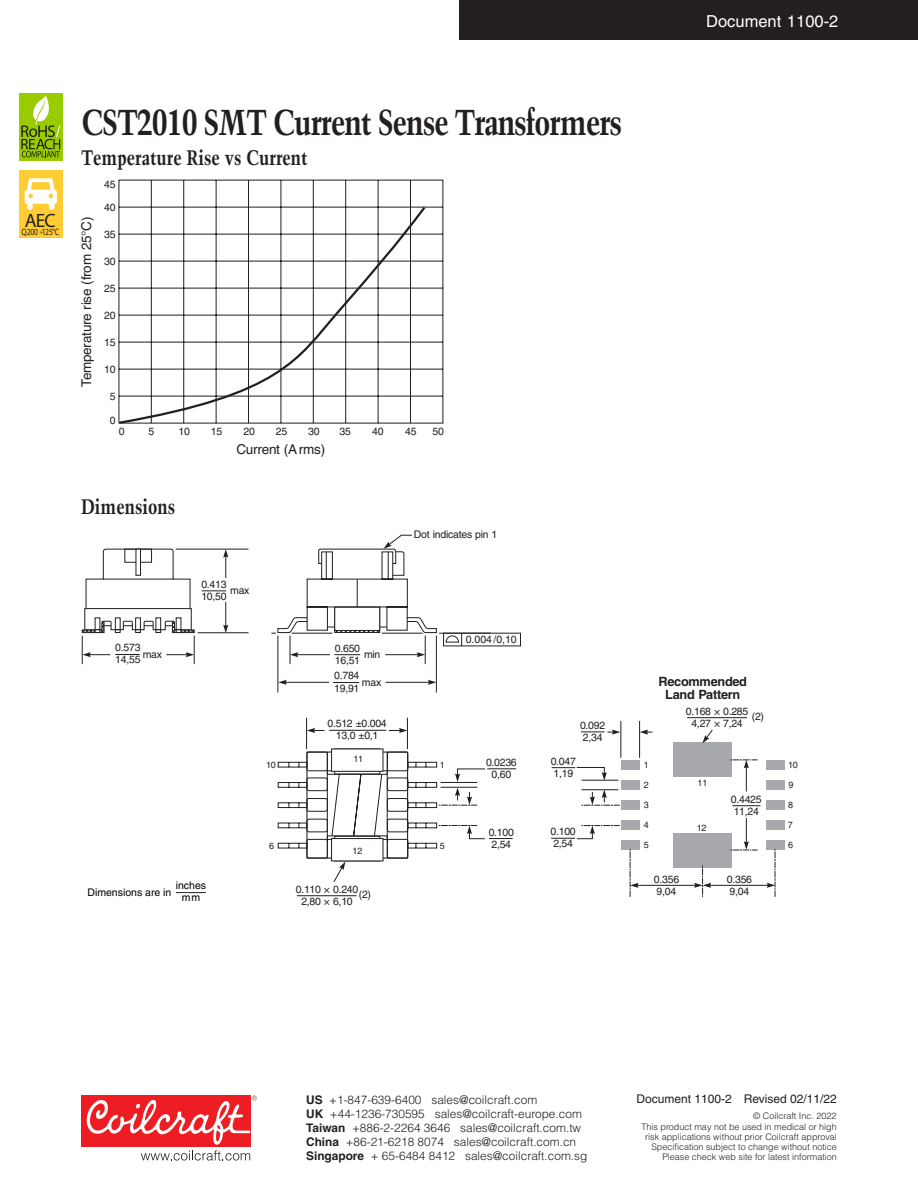
<style>
.page{position:relative;width:918px;height:1188px;background:#fff}
.page>*{position:absolute;margin:0;border:0;box-sizing:border-box;transform-origin:0 0}
.t1{font:700 condensed 36px "Trump Mediaeval";letter-spacing:-.03em;color:#231f20}
.t2{font:700 condensed 21px "Trump Mediaeval";color:#231f20}
.t3{font:19.35px "Myriad Pro";color:#231f20}
.t4{font:16.5px "Helvetica";color:#fff}
.t5{font:13.5px "Helvetica";letter-spacing:-.015em;color:#231f20}
.t6{font:700 12.75px/12.9px "Helvetica";letter-spacing:-.02em;color:#231f20;text-align:center}
.t7{font:12px "Helvetica";color:#231f20}
.t8{font:300 11.85px/14.1px "Helvetica";color:#231f20}
.t9{font:10.5px/12.1px "Helvetica";letter-spacing:-.02em;color:#231f20}
.t10{font:10.5px/12px "Helvetica";color:#000;text-align:center}
.t11{font:9.3px "Myriad Pro";letter-spacing:-.015em;color:#231f20;scale:.81 1}
.t12{font:300 9px/9.9px "Helvetica";color:#231f20;text-align:right}
.t13{font:9px "Helvetica";letter-spacing:-.02em;color:#231f20}
.s1{font-size:6.6px}
.s2{font-weight:700}
</style>
<div class="page">
<div style="left:459px;top:0;width:459px;height:40px;background:#231f20"></div>
<div style="left:81px;top:1096px;width:169px;height:51px;background:#ee1d23"></div>
<svg style="left:86px;top:1096px;width:171px;height:65px"></svg>
<div style="left:19px;top:171px;width:44px;height:67px;background:#fc3"></div>
<svg style="left:25px;top:178px;width:32px;height:32px"></svg>
<div style="left:19px;top:93px;width:44px;height:67px;background:#9c0"></div>
<svg style="left:21px;top:95px;width:39px;height:62px"></svg>
<div style="left:621px;top:760px;width:19px;height:10px;background:#a8a9ad"></div>
<div style="left:621px;top:780px;width:19px;height:10px;background:#a8a9ad"></div>
<div style="left:621px;top:800px;width:19px;height:10px;background:#a8a9ad"></div>
<div style="left:621px;top:841px;width:19px;height:9px;background:#a8a9ad"></div>
<div style="left:621px;top:820px;width:19px;height:10px;background:#a8a9ad"></div>
<div style="left:766px;top:760px;width:18px;height:10px;background:#a8a9ad"></div>
<div style="left:766px;top:780px;width:18px;height:10px;background:#a8a9ad"></div>
<div style="left:766px;top:800px;width:18px;height:10px;background:#a8a9ad"></div>
<div style="left:766px;top:841px;width:18px;height:9px;background:#a8a9ad"></div>
<div style="left:766px;top:820px;width:18px;height:10px;background:#a8a9ad"></div>
<div style="left:674px;top:743px;width:58px;height:34px;background:#a8a9ad"></div>
<div style="left:674px;top:833px;width:58px;height:34px;background:#a8a9ad"></div>
<div style="left:331px;top:748px;width:52px;height:24px;background:#fff;border:1px solid #231f20"></div>
<svg style="left:732px;top:805px;width:28px;height:1px"></svg>
<hr style="left:297px;top:895px;width:60px;height:1px;background:#231f20">
<hr style="left:687px;top:717px;width:60px;height:1px;background:#231f20">
<svg style="left:202px;top:590px;width:24px;height:1px"></svg>
<svg style="left:333px;top:682px;width:26px;height:1px"></svg>
<hr style="left:329px;top:730px;width:57px;height:1px;background:#231f20">
<svg style="left:446px;top:634px;width:16px;height:12px"></svg>
<hr style="left:407px;top:718px;width:1px;height:31px;background:#231f20">
<hr style="left:306px;top:718px;width:1px;height:31px;background:#231f20">
<hr style="left:278px;top:636px;width:1px;height:57px;background:#231f20">
<hr style="left:198px;top:632px;width:51px;height:1px;background:#231f20">
<hr style="left:582px;top:780px;width:36px;height:1px;background:#231f20">
<hr style="left:639px;top:721px;width:1px;height:37px;background:#231f20">
<hr style="left:620px;top:721px;width:1px;height:37px;background:#231f20">
<hr style="left:439px;top:633px;width:52px;height:1px;background:#231f20">
<hr style="left:176px;top:549px;width:73px;height:1px;background:#231f20">
<hr style="left:436px;top:636px;width:1px;height:57px;background:#231f20">
<svg style="left:389px;top:728px;width:18px;height:5px"></svg>
<svg style="left:223px;top:549px;width:5px;height:29px"></svg>
<svg style="left:702px;top:729px;width:11px;height:14px"></svg>
<svg style="left:223px;top:602px;width:5px;height:31px"></svg>
<svg style="left:552px;top:767px;width:55px;height:14px"></svg>
<svg style="left:551px;top:825px;width:69px;height:14px"></svg>
<svg style="left:581px;top:730px;width:39px;height:5px"></svg>
<svg style="left:277px;top:751px;width:239px;height:131px"></svg>
<svg style="left:582px;top:789px;width:38px;height:17px"></svg>
<svg style="left:640px;top:730px;width:13px;height:5px"></svg>
<hr style="left:635px;top:885px;width:62px;height:1px;background:#231f20">
<svg style="left:630px;top:849px;width:9px;height:48px"></svg>
<hr style="left:708px;top:885px;width:62px;height:1px;background:#231f20">
<svg style="left:767px;top:849px;width:9px;height:48px"></svg>
<svg style="left:694px;top:865px;width:17px;height:32px"></svg>
<hr style="left:386px;top:682px;width:45px;height:1px;background:#231f20">
<svg style="left:428px;top:680px;width:8px;height:5px"></svg>
<hr style="left:284px;top:682px;width:45px;height:1px;background:#231f20">
<svg style="left:278px;top:680px;width:9px;height:5px"></svg>
<svg style="left:307px;top:728px;width:17px;height:5px"></svg>
<svg style="left:271px;top:534px;width:166px;height:130px"></svg>
<svg style="left:730px;top:760px;width:28px;height:32px"></svg>
<svg style="left:730px;top:818px;width:28px;height:33px"></svg>
<svg style="left:81px;top:548px;width:114px;height:116px"></svg>
<svg style="left:95px;top:617px;width:5px;height:13px"></svg>
<svg style="left:115px;top:617px;width:6px;height:13px"></svg>
<svg style="left:135px;top:617px;width:6px;height:13px"></svg>
<svg style="left:156px;top:617px;width:5px;height:13px"></svg>
<svg style="left:176px;top:617px;width:5px;height:13px"></svg>
<hr style="left:176px;top:892px;width:30px;height:1px;background:#231f20">
<svg style="left:118px;top:179px;width:326px;height:245px"></svg>
<svg style="left:118px;top:204px;width:310px;height:220px"></svg>
<h3 class="t4" style="left:706px;top:11px;width:134px">Document 1100-2</h3>
<h3 class="t3" style="left:25px;top:208px;width:32px">AEC</h3>
<p class="t11" style="left:22px;top:226px;width:48px">Q200 <span class="s1">+</span>125°C</p>
<h1 class="t1" style="left:81px;top:100px;width:543px">CST2010 SMT Current Sense Transformers</h1>
<h2 class="t2" style="left:81px;top:145px;width:228px">Temperature Rise vs Current</h2>
<p class="t9" style="left:104px;top:178px;width:13px">45</p>
<p class="t5" style="left:78px;top:387px;width:172px;rotate:-90deg">Temperature rise (from 25°C)</p>
<p class="t9" style="left:104px;top:201px;width:13px">40</p>
<p class="t9" style="left:104px;top:228px;width:13px">35</p>
<p class="t9" style="left:104px;top:255px;width:13px">30</p>
<p class="t9" style="left:104px;top:282px;width:13px">25</p>
<p class="t9" style="left:104px;top:309px;width:13px">20</p>
<p class="t9" style="left:104px;top:336px;width:13px">15</p>
<p class="t9" style="left:104px;top:363px;width:13px">10</p>
<p class="t9" style="left:110px;top:390px;width:7px">5</p>
<p class="t9" style="left:110px;top:414px;width:7px">0</p>
<p class="t9" style="left:119px;top:425px;width:7px">0</p>
<p class="t9" style="left:244px;top:425px;width:13px">20</p>
<p class="t9" style="left:149px;top:425px;width:7px">5</p>
<p class="t9" style="left:178px;top:425px;width:13px">10</p>
<p class="t9" style="left:211px;top:425px;width:13px">15</p>
<p class="t9" style="left:276px;top:425px;width:13px">25</p>
<p class="t9" style="left:308px;top:425px;width:13px">30</p>
<p class="t9" style="left:339px;top:425px;width:13px">35</p>
<p class="t9" style="left:372px;top:425px;width:13px">40</p>
<p class="t9" style="left:405px;top:425px;width:13px">45</p>
<p class="t9" style="left:432px;top:425px;width:13px">50</p>
<p class="t5" style="left:236px;top:441px;width:90px">Current (Arms)</p>
<h2 class="t2" style="left:81px;top:493px;width:96px">Dimensions</h2>
<p class="t9" style="left:115px;top:642px;width:27px">0.573<br>14,55</p>
<p class="t9" style="left:143px;top:649px;width:21px">max</p>
<p class="t9" style="left:201px;top:578px;width:27px">0.413<br>10,50</p>
<p class="t9" style="left:230px;top:584px;width:21px">max</p>
<p class="t10" style="left:87px;top:886px;width:86px">Dimensions are in</p>
<p class="t10" style="left:176px;top:880px;width:32px">inches mm</p>
<p class="t9" style="left:414px;top:529px;width:85px">Dot indicates pin 1</p>
<p class="t9" style="left:335px;top:642px;width:27px">0.650<br>16,51</p>
<p class="t9" style="left:364px;top:648px;width:18px">min</p>
<p class="t9" style="left:334px;top:670px;width:27px">0.784<br>19,91</p>
<p class="t9" style="left:362px;top:676px;width:21px">max</p>
<p class="t9" style="left:328px;top:717px;width:61px;text-align:center">0.512 ±0.004<br>13,0 ±0,1</p>
<p class="t9" style="left:466px;top:633px;width:53px">0.004/0,10</p>
<p class="t6" style="left:659px;top:675px;width:90px">Recommended<br>Land Pattern</p>
<p class="t9" style="left:686px;top:705px;width:64px">0.168 × 0.285</p>
<p class="t9" style="left:752px;top:711px;width:14px">(2)</p>
<p class="t9" style="left:580px;top:719px;width:27px">0.092</p>
<p class="t9" style="left:691px;top:717px;width:53px">4,27 × 7,24</p>
<p class="t9" style="left:583px;top:731px;width:21px">2,34</p>
<p class="t13" style="left:353px;top:754px;width:11px">11</p>
<p class="t9" style="left:486px;top:756px;width:32px;text-align:center">0.0236<br>0,60</p>
<p class="t9" style="left:551px;top:755px;width:27px">0.047<br>1,19</p>
<p class="t13" style="left:440px;top:759px;width:7px">1</p>
<p class="t13" style="left:644px;top:759px;width:7px">1</p>
<p class="t13" style="left:788px;top:759px;width:11px">10</p>
<p class="t13" style="left:644px;top:780px;width:7px">2</p>
<p class="t13" style="left:788px;top:780px;width:7px">9</p>
<p class="t13" style="left:644px;top:800px;width:7px">3</p>
<p class="t13" style="left:788px;top:800px;width:7px">8</p>
<p class="t13" style="left:644px;top:820px;width:7px">4</p>
<p class="t13" style="left:788px;top:820px;width:7px">7</p>
<p class="t13" style="left:644px;top:840px;width:7px">5</p>
<p class="t13" style="left:788px;top:840px;width:7px">6</p>
<p class="t13" style="left:266px;top:759px;width:11px">10</p>
<p class="t13" style="left:698px;top:778px;width:11px">11</p>
<p class="t9" style="left:731px;top:793px;width:32px">0.4425<br>11,24</p>
<p class="t13" style="left:697px;top:822px;width:11px">12</p>
<p class="t9" style="left:489px;top:826px;width:27px">0.100<br>2,54</p>
<p class="t9" style="left:551px;top:826px;width:27px">0.100<br>2,54</p>
<p class="t13" style="left:269px;top:841px;width:7px">6</p>
<p class="t13" style="left:440px;top:841px;width:7px">5</p>
<p class="t13" style="left:353px;top:845px;width:11px">12</p>
<p class="t9" style="left:296px;top:883px;width:64px;text-align:center">0.110 × 0.240<br>2,80 × 6,10</p>
<p class="t9" style="left:359px;top:888px;width:14px">(2)</p>
<p class="t9" style="left:654px;top:873px;width:27px">0.356<br>9,04</p>
<p class="t9" style="left:727px;top:873px;width:27px">0.356<br>9,04</p>
<p class="t8" style="left:306px;top:1093px;width:283px"><span class="s2">US</span> +1-847-639-6400 sales@coilcraft.com<br><span class="s2">UK</span> +44-1236-730595 sales@coilcraft-europe.com <span class="s2">Taiwan</span> +886-2-2264 3646 sales@coilcraft.com.tw <span class="s2">China</span> +86-21-6218 8074 sales@coilcraft.com.cn <span class="s2">Singapore</span> + 65-6484 8412 sales@coilcraft.com.sg</p>
<p class="t7" style="left:637px;top:1092px;width:202px">Document 1100-2 Revised 02/11/22</p>
<p class="t12" style="left:642px;top:1110px;width:197px;line-height:11.4px">© Coilcraft Inc. 2022<br>This product may not be used in medical or high</p>
<p class="t12" style="left:645px;top:1132px;width:196px">risk applications without prior Coilcraft approval.<br>Specification subject to change without notice.<br>Please check web site for latest information.</p>
</div>
